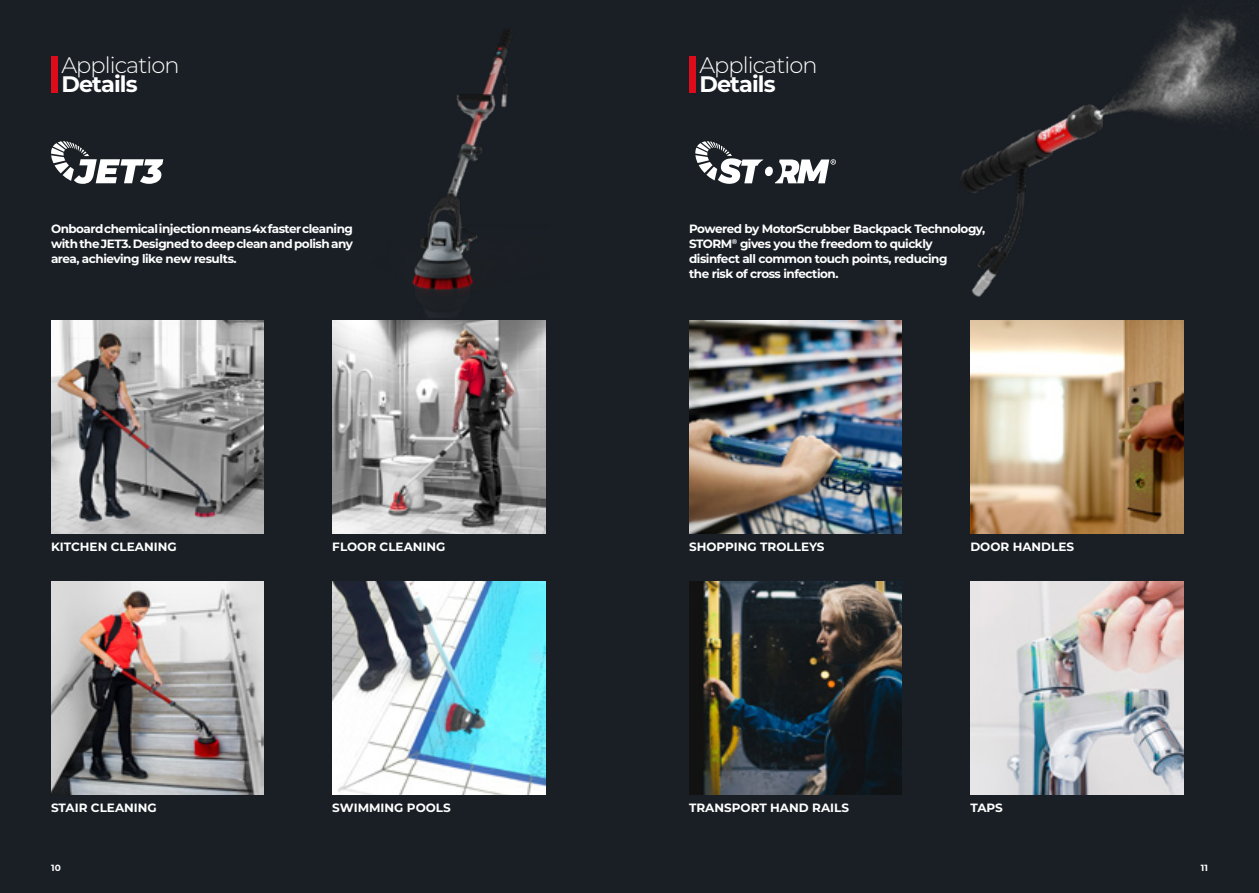
<style>
.page{position:relative;width:1259px;height:893px;background:#1a1f25}
.page>*{position:absolute;margin:0;border:0;box-sizing:border-box;transform-origin:0 0}
.t1{font:300 22.5px "Montserrat";letter-spacing:-.04em;color:#fff}
.t2{font:700 22.5px "Montserrat";letter-spacing:-.04em;color:#fff}
.t3{font:700 12px/15px "Montserrat";letter-spacing:-.04em;color:#fff}
.t4{font:700 12px "Montserrat";color:#fff}
.t5{font:700 9px "Montserrat";color:#fff}
</style>
<div class="page">
<div style="left:689px;top:56px;width:6px;height:37px;background:#de0b1b"></div>
<img style="left:970px;top:323px;width:213px;height:210px">
<img style="left:970px;top:582px;width:213px;height:212px">
<img style="left:689px;top:582px;width:212px;height:212px">
<img style="left:689px;top:320px;width:212px;height:213px">
<img style="left:884px;top:9px;width:375px;height:314px">
<div style="left:51px;top:56px;width:6px;height:37px;background:#de0b1b"></div>
<img style="left:332px;top:320px;width:213px;height:213px">
<img style="left:332px;top:582px;width:213px;height:212px">
<img style="left:51px;top:582px;width:213px;height:212px">
<img style="left:51px;top:320px;width:213px;height:213px">
<img style="left:412px;top:30px;width:98px;height:264px">
<svg style="left:695px;top:141px;width:141px;height:43px"></svg>
<svg style="left:51px;top:141px;width:112px;height:43px"></svg>
<h1 class="t1" style="left:61px;top:49px;width:120px">Application</h1>
<h1 class="t2" style="left:61px;top:67px;width:78px">Details</h1>
<h1 class="t1" style="left:699px;top:49px;width:120px">Application</h1>
<h1 class="t2" style="left:699px;top:67px;width:78px">Details</h1>
<p class="t3" style="left:51px;top:220px;width:303px;text-align:justify">Onboard chemical injection means 4x faster cleaning with the JET3. Designed to deep clean and polish any area, achieving like new results.</p>
<p class="t3" style="left:689px;top:220px;width:298px">Powered by MotorScrubber Backpack Technology, STORM<sup>®</sup> gives you the freedom to quickly disinfect all common touch points, reducing<br>the risk of cross infection.</p>
<p class="t4" style="left:51px;top:538px;width:127px">KITCHEN CLEANING</p>
<p class="t4" style="left:332px;top:538px;width:115px">FLOOR CLEANING</p>
<p class="t4" style="left:689px;top:538px;width:137px">SHOPPING TROLLEYS</p>
<p class="t4" style="left:970px;top:538px;width:105px">DOOR HANDLES</p>
<p class="t4" style="left:51px;top:799px;width:107px">STAIR CLEANING</p>
<p class="t4" style="left:332px;top:799px;width:120px">SWIMMING POOLS</p>
<p class="t4" style="left:689px;top:799px;width:161px">TRANSPORT HAND RAILS</p>
<p class="t3" style="left:970px;top:800px;width:34px">TAPS</p>
<p class="t5" style="left:51px;top:861px;width:11px">10</p>
<p class="t5" style="left:1200px;top:861px;width:9px">11</p>
</div>
